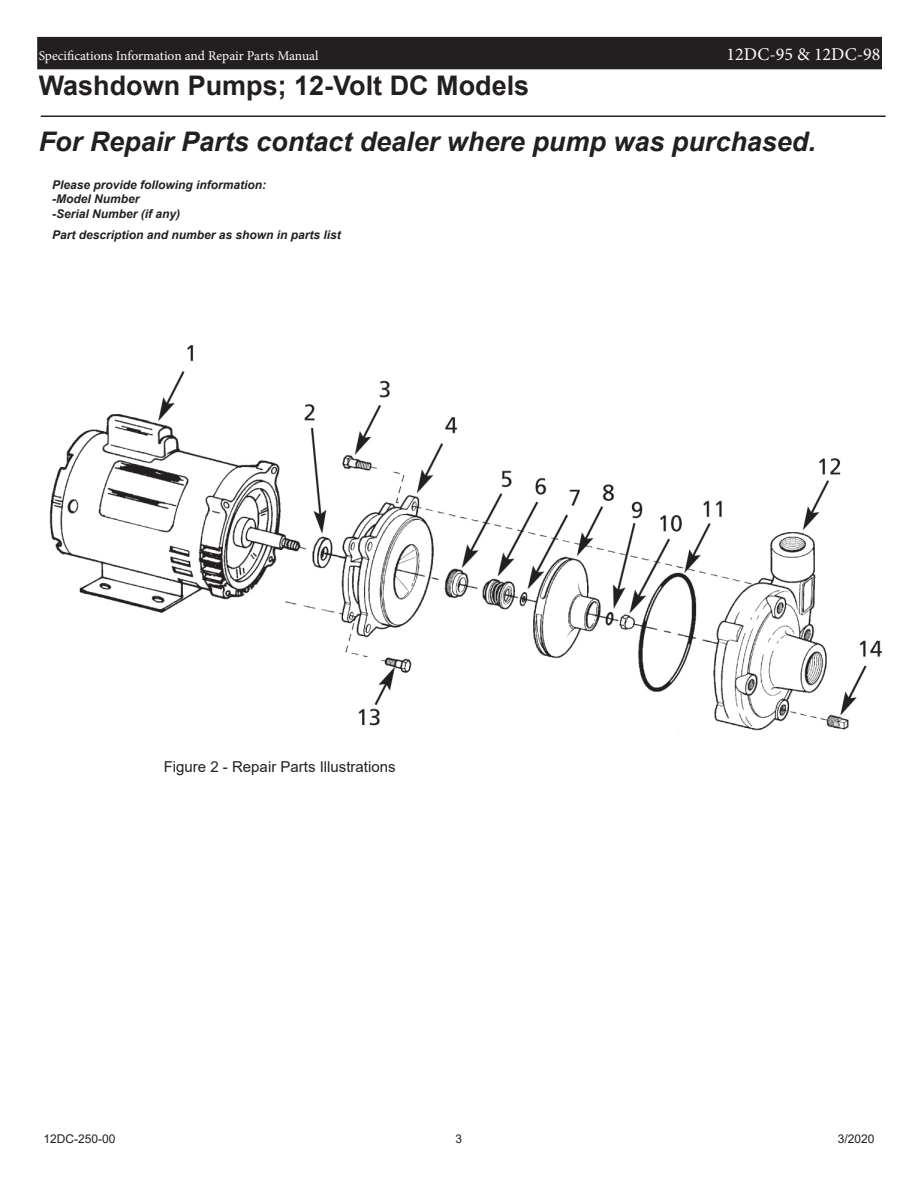
<style>
.page{position:relative;width:918px;height:1188px;background:#fff}
.page>*{position:absolute;margin:0;border:0;box-sizing:border-box;transform-origin:0 0}
.t1{font:italic 700 27px "Arial";color:#231f20}
.t2{font:700 27px "Arial";color:#231f20}
.t3{font:18px "Minion Pro";color:#fff}
.t4{font:15px "Arial";color:#231f20}
.t5{font:13.5px "Minion Pro";color:#fff}
.t6{font:italic 700 12px "Arial";color:#231f20}
.t7{font:12px "Arial";color:#231f20}
</style>
<div class="page">
<div style="left:38px;top:38px;width:843px;height:31px;background:#231f20"></div>
<div style="left:37px;top:37px;width:845px;height:32px;border:2px solid #231f20"></div>
<img style="left:49px;top:346px;width:833px;height:385px">
<hr style="left:41px;top:116px;width:845px;height:1px;background:#231f20">
<p class="t5" style="left:39px;top:46px;width:281px">Specifications Information and Repair Parts Manual</p>
<h2 class="t3" style="left:727px;top:42px;width:155px">12DC-95 &amp; 12DC-98</h2>
<p class="t2" style="left:39px;top:67px;width:492px">Washdown Pumps; 12-Volt DC Models</p>
<p class="t1" style="left:39px;top:124px;width:779px">For Repair Parts contact dealer where pump was purchased.</p>
<p class="t6" style="left:52px;top:177px;width:216px">Please provide following information:</p>
<p class="t6" style="left:52px;top:191px;width:89px">-Model Number</p>
<p class="t6" style="left:52px;top:205px;width:130px">-Serial Number (if any)</p>
<p class="t6" style="left:52px;top:227px;width:290px">Part description and number as shown in parts list</p>
<p class="t4" style="left:164px;top:757px;width:233px">Figure 2 - Repair Parts Illustrations</p>
<p class="t7" style="left:44px;top:1131px;width:74px">12DC-250-00</p>
<p class="t7" style="left:456px;top:1131px;width:8px">3</p>
<p class="t7" style="left:838px;top:1131px;width:38px">3/2020</p>
</div>
